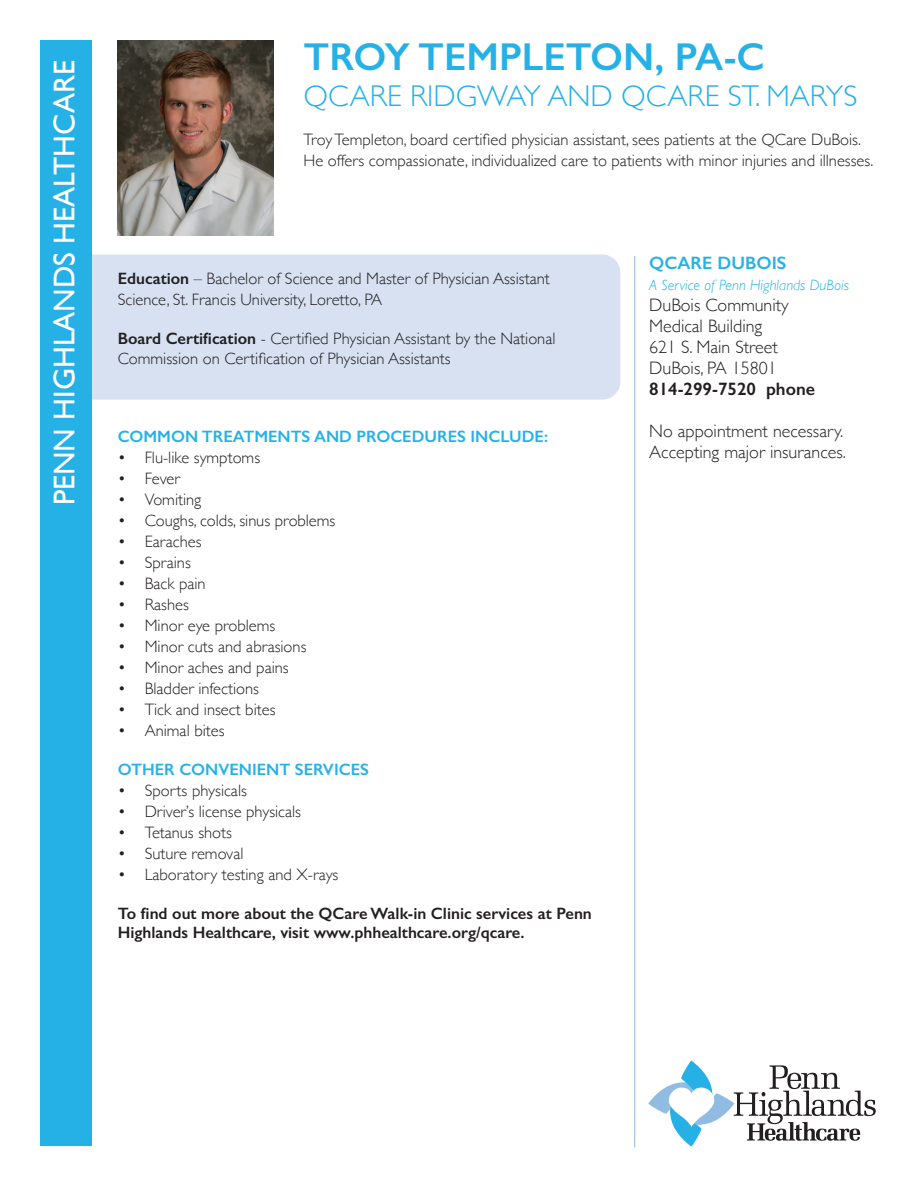
<style>
.page{position:relative;width:918px;height:1188px;background:#fff}
.page>*{position:absolute;margin:0;border:0;box-sizing:border-box;transform-origin:0 0}
.t1{font:600 39px "Gill Sans";color:#26b1e6}
.t2{font:300 30px "Gill Sans";color:#26b1e6}
.t3{font:30px "Gill Sans";color:#fff}
.t4{font:300 18px/21px "Gill Sans";color:#231f20}
.t5{font:600 18px "Gill Sans";color:#231f20}
.t6{font:600 18px "Gill Sans";color:#26b1e6}
.t7{font:300 16.5px/21px "Gill Sans";color:#231f20}
.t8{font:600 16.5px/19.5px "Gill Sans";color:#231f20}
.t9{font:600 16.5px "Gill Sans";color:#26b1e6}
.t10{font:italic 300 15px "Gill Sans";color:#26b1e6}
.s1{font-weight:600}
</style>
<div class="page">
<img style="left:118px;top:40px;width:156px;height:195px">
<div style="left:59px;top:255px;width:561px;height:145px;background:#d7e1f2;border-radius:18px"></div>
<div style="left:40px;top:41px;width:52px;height:1105px;background:#26b1e6"></div>
<hr style="left:634px;top:256px;width:1px;height:892px;background:#97b4de">
<svg style="left:648px;top:1060px;width:228px;height:86px"></svg>
<h2 class="t3" style="left:47px;top:505px;width:447px;rotate:-90deg">PENN HIGHLANDS HEALTHCARE</h2>
<h1 class="t1" style="left:303px;top:33px;width:463px">TROY TEMPLETON, PA-C</h1>
<h2 class="t2" style="left:303px;top:72px;width:555px">QCARE RIDGWAY AND QCARE ST. MARYS</h2>
<p class="t7" style="left:303px;top:129px;width:571px">Troy Templeton, board certified physician assistant, sees patients at the QCare DuBois.<br>He offers compassionate, individualized care to patients with minor injuries and illnesses.</p>
<p class="t7" style="left:118px;top:267px;width:434px"><span class="s1">Education</span> – Bachelor of Science and Master of Physician Assistant<br>Science, St. Francis University, Loretto, PA</p>
<p class="t7" style="left:118px;top:328px;width:439px;line-height:19.5px"><span class="s1">Board Certification</span> - Certified Physician Assistant by the National<br>Commission on Certification of Physician Assistants</p>
<p class="t9" style="left:118px;top:426px;width:432px">COMMON TREATMENTS AND PROCEDURES INCLUDE:</p>
<p class="t7" style="left:118px;top:446px;width:144px">• Flu-like symptoms</p>
<p class="t7" style="left:118px;top:467px;width:64px">• Fever</p>
<p class="t7" style="left:118px;top:488px;width:85px">• Vomiting</p>
<p class="t7" style="left:118px;top:509px;width:219px">• Coughs, colds, sinus problems</p>
<p class="t7" style="left:118px;top:530px;width:85px">• Earaches</p>
<p class="t7" style="left:118px;top:551px;width:75px">• Sprains</p>
<p class="t7" style="left:118px;top:572px;width:89px">• Back pain</p>
<p class="t7" style="left:118px;top:593px;width:73px">• Rashes</p>
<p class="t7" style="left:118px;top:614px;width:159px">• Minor eye problems</p>
<p class="t7" style="left:118px;top:635px;width:190px">• Minor cuts and abrasions</p>
<p class="t7" style="left:118px;top:656px;width:173px">• Minor aches and pains</p>
<p class="t7" style="left:118px;top:677px;width:143px">• Bladder infections</p>
<p class="t7" style="left:118px;top:698px;width:159px">• Tick and insect bites</p>
<p class="t7" style="left:118px;top:719px;width:108px">• Animal bites</p>
<p class="t9" style="left:118px;top:759px;width:253px">OTHER CONVENIENT SERVICES</p>
<p class="t7" style="left:118px;top:779px;width:131px">• Sports physicals</p>
<p class="t7" style="left:118px;top:800px;width:185px">• Driver’s license physicals</p>
<p class="t7" style="left:118px;top:821px;width:116px">• Tetanus shots</p>
<p class="t7" style="left:118px;top:842px;width:127px">• Suture removal</p>
<p class="t7" style="left:118px;top:863px;width:222px">• Laboratory testing and X-rays</p>
<p class="t8" style="left:118px;top:903px;width:476px">To find out more about the QCare Walk-in Clinic services at Penn<br>Highlands Healthcare, visit www.phhealthcare.org/qcare.</p>
<p class="t6" style="left:649px;top:252px;width:139px">QCARE DUBOIS</p>
<p class="t10" style="left:649px;top:277px;width:201px">A Service of Penn Highlands DuBois</p>
<p class="t4" style="left:649px;top:294px;width:141px">DuBois Community<br>Medical Building<br>621 S. Main Street<br>DuBois, PA 15801</p>
<p class="t5" style="left:649px;top:378px;width:167px">814-299-7520 phone</p>
<p class="t4" style="left:649px;top:420px;width:198px">No appointment necessary.<br>Accepting major insurances.</p>
</div>
